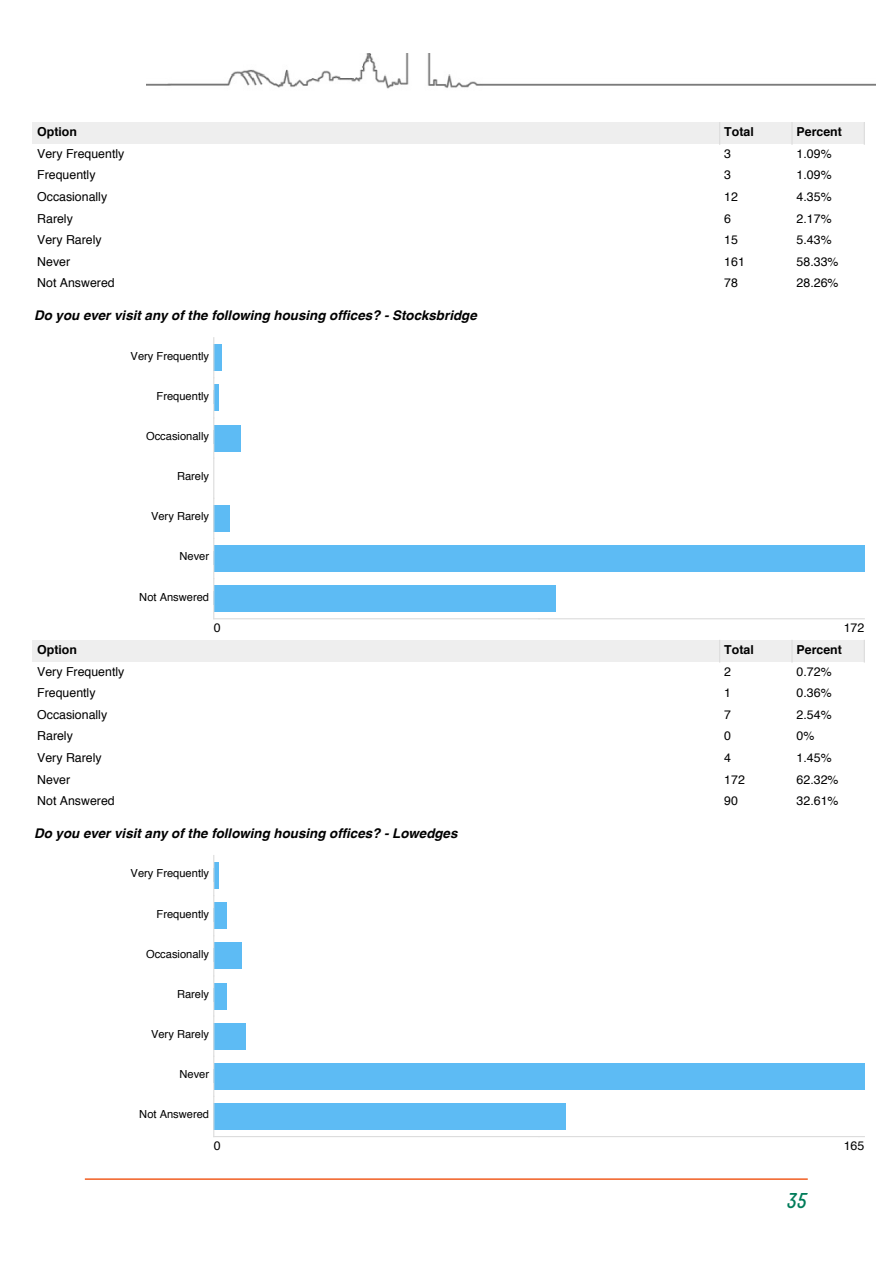
<style>
.page{position:relative;width:893px;height:1263px;background:#fff}
.page>*{position:absolute;margin:0;border:0;box-sizing:border-box;transform-origin:0 0}
.t1{font:italic 500 21px "Wayfarer";color:#007c5a}
.t2{font:italic 700 13.35px "Helvetica";color:#000}
.t3{font:12.3px "Helvetica";color:#000}
.t4{font:700 12.3px "Helvetica";color:#000}
.t5{font:11.1px "Helvetica";color:#000}
</style>
<div class="page">
<img style="left:146px;top:53px;width:730px;height:36px">
<div style="left:33px;top:123px;width:687px;height:21px;background:#eee"></div>
<div style="left:720px;top:123px;width:72px;height:21px;background:#eee"></div>
<div style="left:792px;top:123px;width:72px;height:21px;background:#eee"></div>
<svg style="left:719px;top:123px;width:1px;height:21px"></svg>
<hr style="left:791px;top:123px;width:2px;height:21px;background:#ddd">
<svg style="left:864px;top:123px;width:1px;height:21px"></svg>
<div style="left:214px;top:345px;width:8px;height:26px;background:#5dbbf4"></div>
<svg style="left:214px;top:385px;width:4px;height:26px"></svg>
<svg style="left:214px;top:388px;width:4px;height:20px"></svg>
<hr style="left:214px;top:390px;width:3px;height:14px;background:#5dbbf4">
<div style="left:214px;top:425px;width:26px;height:26px;background:#5dbbf4"></div>
<div style="left:214px;top:505px;width:16px;height:26px;background:#5dbbf4"></div>
<svg style="left:214px;top:511px;width:1px;height:13px"></svg>
<div style="left:214px;top:545px;width:650px;height:27px;background:#5dbbf4"></div>
<div style="left:214px;top:586px;width:341px;height:26px;background:#5dbbf4"></div>
<hr style="left:213px;top:338px;width:1px;height:40px;background:#ddd">
<hr style="left:213px;top:378px;width:1px;height:40px;background:#ddd">
<hr style="left:213px;top:418px;width:1px;height:40px;background:#ddd">
<hr style="left:213px;top:458px;width:1px;height:40px;background:#ddd">
<hr style="left:213px;top:498px;width:1px;height:40px;background:#ddd">
<hr style="left:213px;top:538px;width:1px;height:41px;background:#ddd">
<hr style="left:213px;top:579px;width:1px;height:40px;background:#ddd">
<hr style="left:214px;top:618px;width:325px;height:1px;background:#ddd">
<hr style="left:539px;top:618px;width:325px;height:1px;background:#ddd">
<div style="left:33px;top:640px;width:687px;height:22px;background:#eee"></div>
<div style="left:720px;top:640px;width:72px;height:22px;background:#eee"></div>
<div style="left:792px;top:640px;width:72px;height:22px;background:#eee"></div>
<svg style="left:719px;top:640px;width:1px;height:22px"></svg>
<hr style="left:791px;top:640px;width:2px;height:22px;background:#ddd">
<svg style="left:864px;top:640px;width:1px;height:22px"></svg>
<svg style="left:214px;top:862px;width:4px;height:27px"></svg>
<svg style="left:214px;top:866px;width:4px;height:19px"></svg>
<div style="left:214px;top:902px;width:12px;height:27px;background:#5dbbf4"></div>
<div style="left:214px;top:943px;width:28px;height:26px;background:#5dbbf4"></div>
<div style="left:214px;top:983px;width:12px;height:26px;background:#5dbbf4"></div>
<div style="left:214px;top:1023px;width:32px;height:26px;background:#5dbbf4"></div>
<div style="left:214px;top:1063px;width:650px;height:26px;background:#5dbbf4"></div>
<div style="left:214px;top:1103px;width:352px;height:26px;background:#5dbbf4"></div>
<hr style="left:213px;top:855px;width:1px;height:41px;background:#ddd">
<hr style="left:213px;top:896px;width:1px;height:40px;background:#ddd">
<hr style="left:213px;top:936px;width:1px;height:40px;background:#ddd">
<hr style="left:213px;top:976px;width:1px;height:40px;background:#ddd">
<hr style="left:213px;top:1016px;width:1px;height:40px;background:#ddd">
<hr style="left:213px;top:1056px;width:1px;height:40px;background:#ddd">
<hr style="left:213px;top:1096px;width:1px;height:40px;background:#ddd">
<hr style="left:214px;top:1136px;width:325px;height:1px;background:#ddd">
<hr style="left:539px;top:1136px;width:325px;height:1px;background:#ddd">
<hr style="left:85px;top:1178px;width:723px;height:2px;background:#f15f22">
<p class="t4" style="left:37px;top:122px;width:41px">Option</p>
<p class="t4" style="left:724px;top:122px;width:31px">Total</p>
<p class="t4" style="left:797px;top:122px;width:47px">Percent</p>
<p class="t3" style="left:37px;top:144px;width:89px">Very Frequently</p>
<p class="t3" style="left:724px;top:144px;width:8px">3</p>
<p class="t3" style="left:797px;top:144px;width:37px">1.09%</p>
<p class="t3" style="left:37px;top:166px;width:60px">Frequently</p>
<p class="t3" style="left:724px;top:166px;width:8px">3</p>
<p class="t3" style="left:797px;top:166px;width:37px">1.09%</p>
<p class="t3" style="left:37px;top:187px;width:72px">Occasionally</p>
<p class="t3" style="left:724px;top:187px;width:15px">12</p>
<p class="t3" style="left:797px;top:187px;width:37px">4.35%</p>
<p class="t3" style="left:37px;top:209px;width:37px">Rarely</p>
<p class="t3" style="left:724px;top:209px;width:8px">6</p>
<p class="t3" style="left:797px;top:209px;width:37px">2.17%</p>
<p class="t3" style="left:37px;top:230px;width:66px">Very Rarely</p>
<p class="t3" style="left:724px;top:230px;width:15px">15</p>
<p class="t3" style="left:797px;top:230px;width:37px">5.43%</p>
<p class="t3" style="left:37px;top:252px;width:34px">Never</p>
<p class="t3" style="left:724px;top:252px;width:22px">161</p>
<p class="t3" style="left:797px;top:252px;width:43px">58.33%</p>
<p class="t3" style="left:37px;top:274px;width:79px">Not Answered</p>
<p class="t3" style="left:724px;top:274px;width:15px">78</p>
<p class="t3" style="left:797px;top:274px;width:43px">28.26%</p>
<p class="t2" style="left:34px;top:304px;width:444px">Do you ever visit any of the following housing offices? - Stocksbridge</p>
<p class="t5" style="left:131px;top:347px;width:80px">Very Frequently</p>
<p class="t5" style="left:157px;top:387px;width:54px">Frequently</p>
<p class="t5" style="left:146px;top:427px;width:65px">Occasionally</p>
<p class="t5" style="left:177px;top:468px;width:34px">Rarely</p>
<p class="t5" style="left:151px;top:508px;width:60px">Very Rarely</p>
<p class="t5" style="left:179px;top:548px;width:31px">Never</p>
<p class="t5" style="left:139px;top:588px;width:71px">Not Answered</p>
<p class="t3" style="left:214px;top:618px;width:8px">0</p>
<p class="t3" style="left:844px;top:618px;width:22px">172</p>
<p class="t4" style="left:37px;top:640px;width:41px">Option</p>
<p class="t4" style="left:724px;top:640px;width:31px">Total</p>
<p class="t4" style="left:797px;top:640px;width:47px">Percent</p>
<p class="t3" style="left:37px;top:662px;width:89px">Very Frequently</p>
<p class="t3" style="left:724px;top:662px;width:8px">2</p>
<p class="t3" style="left:797px;top:662px;width:37px">0.72%</p>
<p class="t3" style="left:37px;top:683px;width:60px">Frequently</p>
<p class="t3" style="left:724px;top:683px;width:8px">1</p>
<p class="t3" style="left:797px;top:683px;width:37px">0.36%</p>
<p class="t3" style="left:37px;top:705px;width:72px">Occasionally</p>
<p class="t3" style="left:724px;top:705px;width:8px">7</p>
<p class="t3" style="left:797px;top:705px;width:37px">2.54%</p>
<p class="t3" style="left:37px;top:726px;width:37px">Rarely</p>
<p class="t3" style="left:724px;top:726px;width:8px">0</p>
<p class="t3" style="left:797px;top:726px;width:19px">0%</p>
<p class="t3" style="left:37px;top:748px;width:66px">Very Rarely</p>
<p class="t3" style="left:724px;top:748px;width:8px">4</p>
<p class="t3" style="left:797px;top:748px;width:37px">1.45%</p>
<p class="t3" style="left:37px;top:770px;width:34px">Never</p>
<p class="t3" style="left:724px;top:770px;width:22px">172</p>
<p class="t3" style="left:797px;top:770px;width:43px">62.32%</p>
<p class="t3" style="left:37px;top:791px;width:79px">Not Answered</p>
<p class="t3" style="left:724px;top:791px;width:15px">90</p>
<p class="t3" style="left:797px;top:791px;width:43px">32.61%</p>
<p class="t2" style="left:34px;top:822px;width:425px">Do you ever visit any of the following housing offices? - Lowedges</p>
<p class="t5" style="left:131px;top:865px;width:80px">Very Frequently</p>
<p class="t5" style="left:157px;top:905px;width:54px">Frequently</p>
<p class="t5" style="left:146px;top:945px;width:65px">Occasionally</p>
<p class="t5" style="left:177px;top:985px;width:34px">Rarely</p>
<p class="t5" style="left:151px;top:1025px;width:60px">Very Rarely</p>
<p class="t5" style="left:179px;top:1066px;width:31px">Never</p>
<p class="t5" style="left:139px;top:1106px;width:71px">Not Answered</p>
<p class="t3" style="left:214px;top:1136px;width:8px">0</p>
<p class="t3" style="left:844px;top:1136px;width:22px">165</p>
<h1 class="t1" style="left:787px;top:1186px;width:21px">35</h1>
</div>
